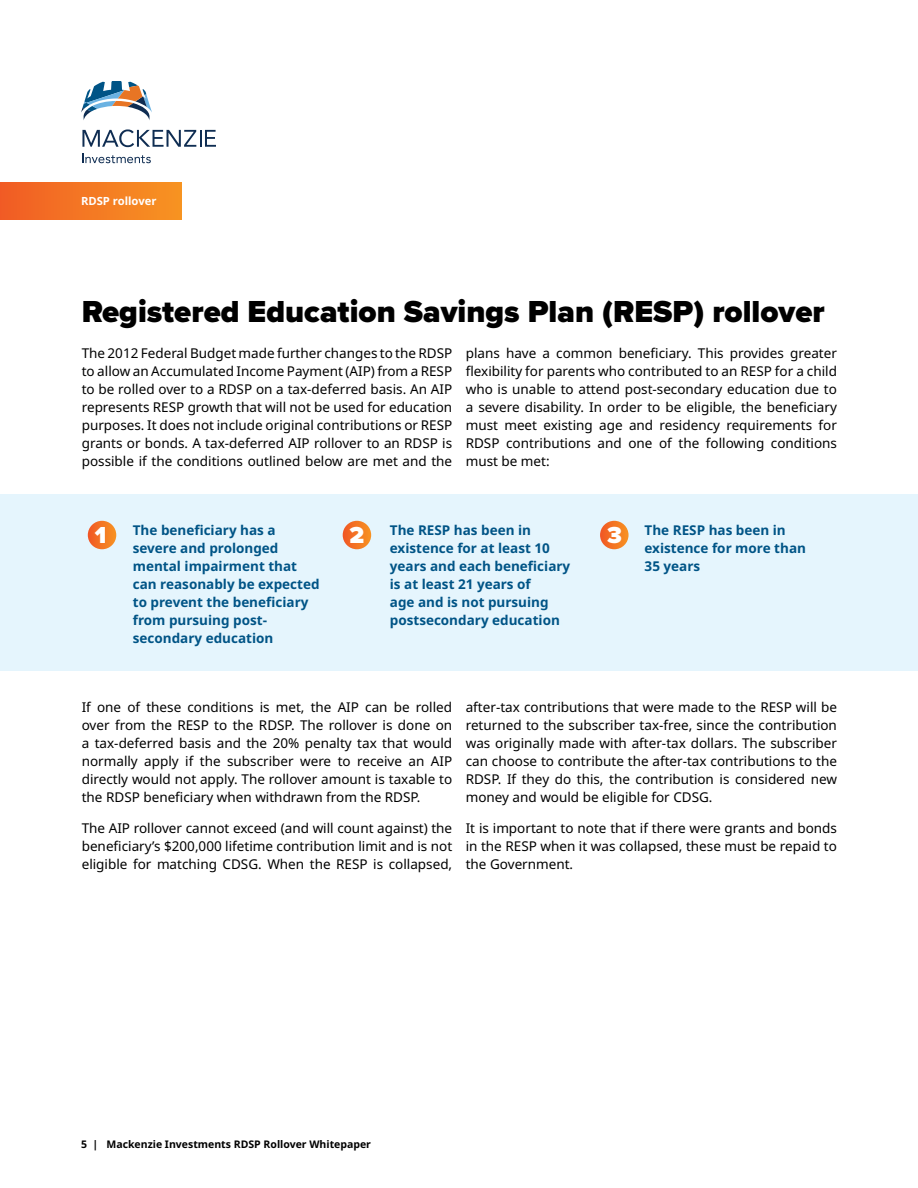
<style>
.page{position:relative;width:918px;height:1188px;background:#fff}
.page>*{position:absolute;margin:0;border:0;box-sizing:border-box;transform-origin:0 0}
.t1{font:900 31.5px "Proxima Nova";color:#000}
.t2{font:900 24px "Proxima Nova";color:#fff}
.t3{font:13.5px/18px "Noto Sans";color:#000;text-align:justify}
.t4{font:700 13.5px/18px "Noto Sans";color:#005486}
.t5{font:700 11.25px "Noto Sans";color:#fff}
.t6{font:700 10.5px "Noto Sans";color:#000}
.s1{color:#fff}
.s2{color:#e3f5fd}
</style>
<div class="page">
<div style="left:0;top:494px;width:918px;height:176px;background:#e5f5fd"></div>
<svg style="left:81px;top:81px;width:71px;height:39px"></svg>
<svg style="left:82px;top:129px;width:134px;height:18px"></svg>
<svg style="left:83px;top:154px;width:68px;height:9px"></svg>
<div style="left:0;top:183px;width:181px;height:37px;background:linear-gradient(to right,#f15c25,#f79422)"></div>
<div style="left:88px;top:521px;width:28px;height:28px;background:linear-gradient(to right,#f05926,#f79022);border-radius:14px"></div>
<div style="left:343px;top:521px;width:28px;height:28px;background:linear-gradient(to right,#f05925,#f79022);border-radius:14px"></div>
<svg style="left:600px;top:521px;width:29px;height:28px"></svg>
<p class="t5" style="left:81px;top:193px;width:77px">RDSP rollover</p>
<h2 class="t1" style="left:82px;top:288px;width:751px">Registered Education Savings Plan (RESP) rollover<span class="s1">.</span></h2>
<p class="t3" style="left:82px;top:344px;width:757px">The 2012 Federal Budget made further changes to the RDSP plans have a common beneficiary. This provides greater to allow an Accumulated Income Payment (AIP) from a RESP flexibility for parents who contributed to an RESP for a child to be rolled over to a RDSP on a tax-deferred basis. An AIP who is unable to attend post-secondary education due to represents RESP growth that will not be used for education a severe disability. In order to be eligible, the beneficiary purposes. It does not include original contributions or RESP must meet existing age and residency requirements for grants or bonds. A tax-deferred AIP rollover to an RDSP is RDSP contributions and one of the following conditions possible if the conditions outlined below are met and the must be met:</p>
<p class="t4" style="left:133px;top:522px;width:188px">The beneficiary has a severe and prolonged mental impairment that can reasonably be expected to prevent the beneficiary from pursuing post&shy;secondary education<span class="s2">.</span></p>
<p class="t4" style="left:390px;top:522px;width:182px">The RESP has been in existence for at least 10 years and each beneficiary is at least 21 years of<br>age and is not pursuing postsecondary education<span class="s2">.</span></p>
<p class="t4" style="left:645px;top:522px;width:163px">The RESP has been in existence for more than<br>35 years<span class="s2">.</span></p>
<h2 class="t2" style="left:95px;top:517px;width:13px">1</h2>
<h2 class="t2" style="left:350px;top:517px;width:16px">2</h2>
<h2 class="t2" style="left:607px;top:517px;width:16px">3</h2>
<p class="t3" style="left:82px;top:698px;width:757px">If one of these conditions is met, the AIP can be rolled after-tax contributions that were made to the RESP will be over from the RESP to the RDSP. The rollover is done on returned to the subscriber tax-free, since the contribution a tax-deferred basis and the 20% penalty tax that would was originally made with after-tax dollars. The subscriber normally apply if the subscriber were to receive an AIP can choose to contribute the after-tax contributions to the directly would not apply. The rollover amount is taxable to RDSP. If they do this, the contribution is considered new the RDSP beneficiary when withdrawn from the RDSP.</p>
<p class="t3" style="left:466px;top:788px;width:248px">money and would be eligible for CDSG.</p>
<p class="t3" style="left:82px;top:819px;width:757px">The AIP rollover cannot exceed (and will count against) the It is important to note that if there were grants and bonds beneficiary’s $200,000 lifetime contribution limit and is not in the RESP when it was collapsed, these must be repaid to eligible for matching CDSG. When the RESP is collapsed, the Government.</p>
<p class="t6" style="left:81px;top:1136px;width:292px">5 | Mackenzie Investments RDSP Rollover Whitepaper</p>
</div>
